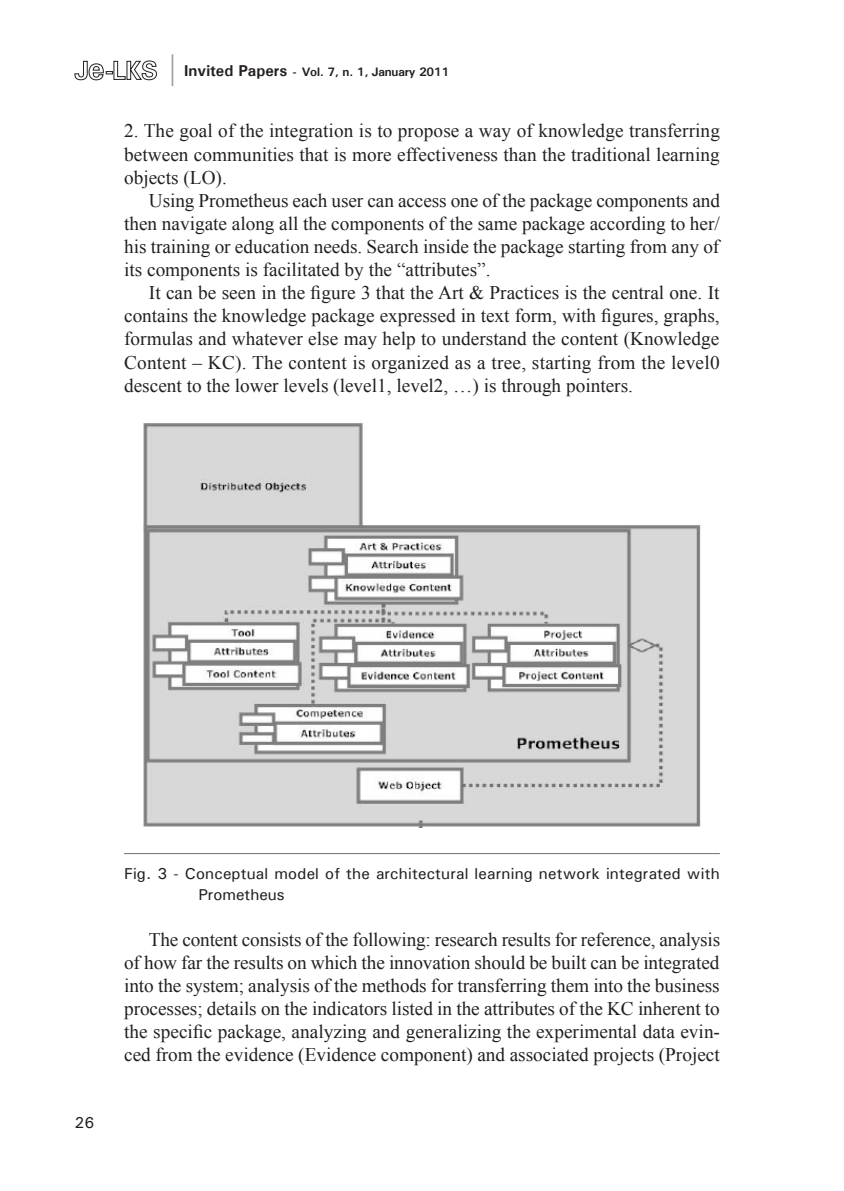
<style>
.page{position:relative;width:844px;height:1191px;background:#fff}
.page>*{position:absolute;margin:0;border:0;box-sizing:border-box;transform-origin:0 0}
.t1{font:35px "Times New Roman";color:#939598}
.TESTO{font:19.25px/23.1px "Times New Roman";color:#231f20;text-align:justify}
.Fig{font:500 15.75px/21px "Univers";letter-spacing:.01em;color:#231f20}
.t2{font:700 12.25px "Univers";letter-spacing:-.02em;color:#231f20}
.s1{font-size:15.75px}
</style>
<div class="page">
<svg style="left:74px;top:61px;width:83px;height:19px"></svg>
<hr style="left:124px;top:853px;width:595px;height:1px;background:#6c6d70">
<img style="left:143px;top:422px;width:558px;height:405px">
<h1 class="t1" style="left:169px;top:43px;width:8px">|</h1>
<p class="t2" style="left:184px;top:64px;width:266px"><span class="s1">Invited Papers</span> - Vol. 7, n. 1, January 2011</p>
<p class="TESTO" style="left:124px;top:119px;width:597px">2. The goal of the integration is to propose a way of knowledge transferring between communities that is more effectiveness than the traditional learning objects (LO).</p>
<p class="TESTO" style="left:124px;top:188px;width:597px;text-indent:25px">Using Prometheus each user can access one of the package components and then navigate along all the components of the same package according to her/ his training or education needs. Search inside the package starting from any of its components is facilitated by the “attributes”.</p>
<p class="TESTO" style="left:124px;top:281px;width:597px;text-indent:25px">It can be seen in the figure 3 that the Art &amp; Practices is the central one. It contains the knowledge package expressed in text form, with figures, graphs, formulas and whatever else may help to understand the content (Knowledge Content – KC). The content is organized as a tree, starting from the level0 descent to the lower levels (level1, level2, …) is through pointers.</p>
<p class="Fig" style="left:74px;top:1112px;width:21px">26</p>
<p class="Fig" style="left:198px;top:862px;width:522px;text-indent:-74px">Fig. 3 - Conceptual model of the architectural learning network integrated with<br>Prometheus</p>
<p class="TESTO" style="left:124px;top:927px;width:597px;text-indent:25px">The content consists of the following: research results for reference, analysis of how far the results on which the innovation should be built can be integrated into the system; analysis of the methods for transferring them into the business processes; details on the indicators listed in the attributes of the KC inherent to the specific package, analyzing and generalizing the experimental data evin&shy;ced from the evidence (Evidence component) and associated projects (Project</p>
</div>
